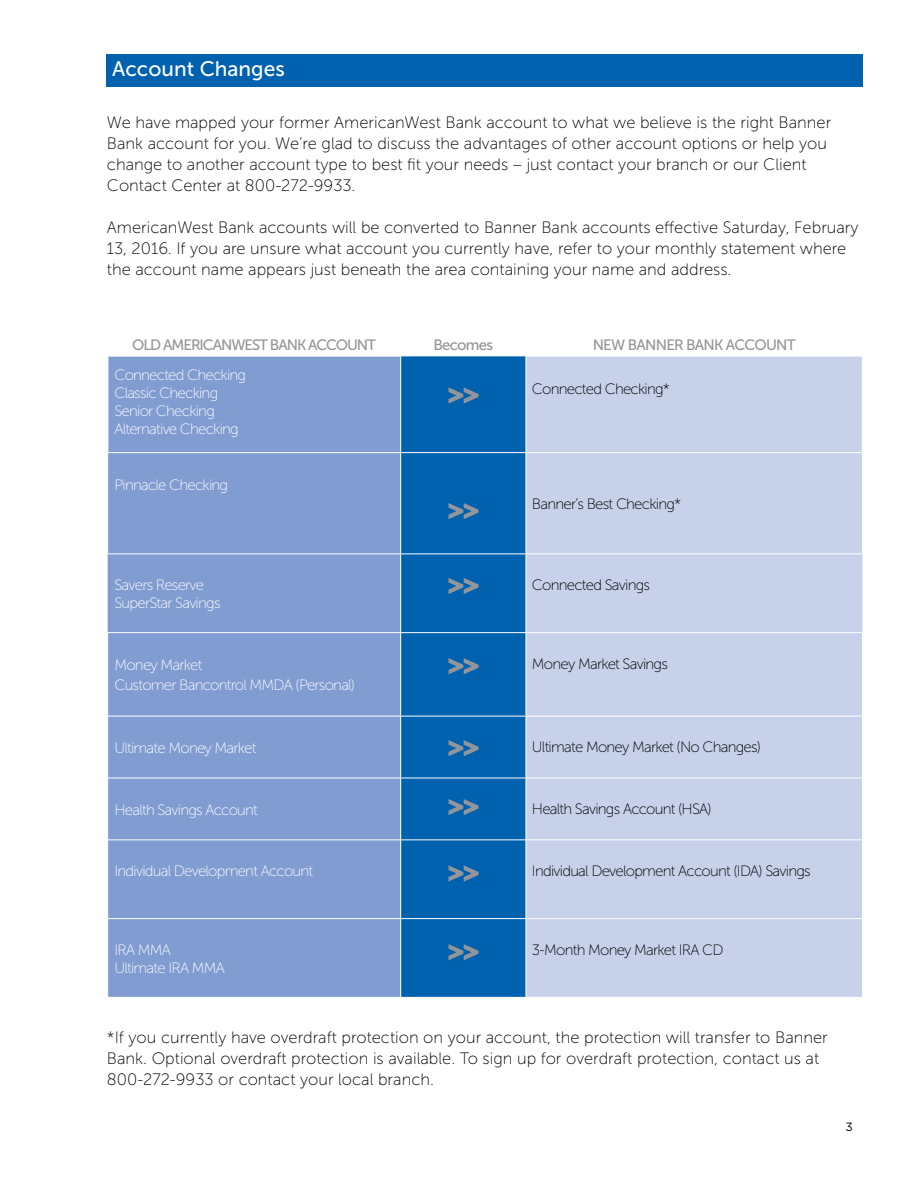
<style>
.page{position:relative;width:918px;height:1188px;background:#fff}
.page>*{position:absolute;margin:0;border:0;box-sizing:border-box;transform-origin:0 0}
.t1{font:21px "Museo Sans 500";color:#fff}
.t2{font:16.5px/21px "Museo Sans 100";color:#000}
.t3{font:15px/18px "Museo Sans 100";letter-spacing:-.05em;color:#fff}
.t4{font:15px "Museo Sans 100";letter-spacing:-.05em;color:#000}
.t5{font:15px "Museo Sans 500";letter-spacing:-.06em;color:#939598}
.t6{font:12px "Gotham";color:#000}
</style>
<div class="page">
<div style="left:107px;top:54px;width:756px;height:32px;background:#0061af"></div>
<div style="left:108px;top:357px;width:292px;height:640px;background:#819cd0"></div>
<div style="left:401px;top:357px;width:125px;height:640px;background:#0061af"></div>
<div style="left:527px;top:357px;width:336px;height:640px;background:#c7d1ea"></div>
<hr style="left:107px;top:452px;width:294px;height:1px;background:#fff">
<hr style="left:526px;top:452px;width:337px;height:1px;background:#fff">
<hr style="left:862px;top:453px;width:1px;height:101px;background:#fff">
<hr style="left:862px;top:633px;width:1px;height:83px;background:#fff">
<hr style="left:107px;top:716px;width:294px;height:1px;background:#fff">
<hr style="left:401px;top:716px;width:125px;height:1px;background:#fff">
<hr style="left:526px;top:716px;width:337px;height:1px;background:#fff">
<hr style="left:862px;top:716px;width:1px;height:62px;background:#fff">
<hr style="left:107px;top:778px;width:294px;height:1px;background:#fff">
<hr style="left:401px;top:778px;width:125px;height:1px;background:#fff">
<hr style="left:526px;top:778px;width:337px;height:1px;background:#fff">
<hr style="left:862px;top:778px;width:1px;height:61px;background:#fff">
<hr style="left:107px;top:839px;width:294px;height:1px;background:#fff">
<hr style="left:401px;top:839px;width:125px;height:1px;background:#fff">
<hr style="left:526px;top:839px;width:337px;height:1px;background:#fff">
<hr style="left:862px;top:840px;width:1px;height:78px;background:#fff">
<hr style="left:107px;top:918px;width:294px;height:1px;background:#fff">
<hr style="left:401px;top:918px;width:125px;height:1px;background:#fff">
<hr style="left:526px;top:918px;width:337px;height:1px;background:#fff">
<hr style="left:862px;top:919px;width:1px;height:78px;background:#fff">
<hr style="left:862px;top:357px;width:1px;height:95px;background:#fff">
<hr style="left:526px;top:554px;width:337px;height:1px;background:#fff">
<hr style="left:526px;top:632px;width:337px;height:1px;background:#fff">
<hr style="left:107px;top:554px;width:294px;height:1px;background:#fff">
<hr style="left:107px;top:632px;width:294px;height:1px;background:#fff">
<hr style="left:401px;top:554px;width:125px;height:1px;background:#fff">
<hr style="left:401px;top:632px;width:125px;height:1px;background:#fff">
<hr style="left:401px;top:452px;width:125px;height:1px;background:#fff">
<svg style="left:446px;top:385px;width:34px;height:20px"></svg>
<svg style="left:446px;top:501px;width:34px;height:20px"></svg>
<svg style="left:446px;top:576px;width:34px;height:20px"></svg>
<svg style="left:446px;top:656px;width:34px;height:20px"></svg>
<svg style="left:446px;top:738px;width:34px;height:20px"></svg>
<svg style="left:446px;top:797px;width:34px;height:20px"></svg>
<svg style="left:446px;top:863px;width:34px;height:20px"></svg>
<svg style="left:446px;top:942px;width:34px;height:20px"></svg>
<p class="t1" style="left:112px;top:57px;width:174px">Account Changes</p>
<p class="t2" style="left:107px;top:112px;width:726px">We have mapped your former AmericanWest Bank account to what we believe is the right Banner Bank account for you. We’re glad to discuss the advantages of other account options or help you change to another account type to best fit your needs – just contact your branch or our Client Contact Center at 800-272-9933.</p>
<p class="t2" style="left:107px;top:218px;width:753px">AmericanWest Bank accounts will be converted to Banner Bank accounts effective Saturday, February<br>13, 2016. If you are unsure what account you currently have, refer to your monthly statement where the account name appears just beneath the area containing your name and address.</p>
<p class="t5" style="left:132px;top:337px;width:245px">OLD AMERICANWEST BANK ACCOUNT</p>
<p class="t5" style="left:433px;top:337px;width:61px">Becomes</p>
<p class="t5" style="left:593px;top:337px;width:205px">NEW BANNER BANK ACCOUNT</p>
<p class="t3" style="left:114px;top:366px;width:133px">Connected Checking<br>Classic Checking<br>Senior Checking<br>Alternative Checking</p>
<p class="t4" style="left:532px;top:381px;width:140px">Connected Checking*</p>
<p class="t3" style="left:114px;top:476px;width:115px">Pinnacle Checking</p>
<p class="t4" style="left:532px;top:496px;width:151px">Banner’s Best Checking*</p>
<p class="t3" style="left:114px;top:576px;width:108px">Savers Reserve<br>SuperStar Savings</p>
<p class="t4" style="left:532px;top:577px;width:120px">Connected Savings</p>
<p class="t3" style="left:114px;top:655px;width:242px;line-height:19.8px">Money Market<br>Customer Bancontrol MMDA (Personal)</p>
<p class="t4" style="left:532px;top:656px;width:138px">Money Market Savings</p>
<p class="t3" style="left:114px;top:739px;width:144px">Ultimate Money Market</p>
<p class="t4" style="left:532px;top:739px;width:231px">Ultimate Money Market (No Changes)</p>
<p class="t3" style="left:114px;top:801px;width:145px">Health Savings Account</p>
<p class="t4" style="left:532px;top:801px;width:181px">Health Savings Account (HSA)</p>
<p class="t3" style="left:114px;top:862px;width:200px">Individual Development Account</p>
<p class="t4" style="left:532px;top:863px;width:280px">Individual Development Account (IDA) Savings</p>
<p class="t3" style="left:114px;top:941px;width:112px">IRA MMA<br>Ultimate IRA MMA</p>
<p class="t4" style="left:532px;top:942px;width:193px">3-Month Money Market IRA CD</p>
<p class="t2" style="left:107px;top:1027px;width:722px">*If you currently have overdraft protection on your account, the protection will transfer to Banner<br>Bank. Optional overdraft protection is available. To sign up for overdraft protection, contact us at<br>800-272-9933 or contact your local branch.</p>
<p class="t6" style="left:846px;top:1120px;width:9px">3</p>
</div>
